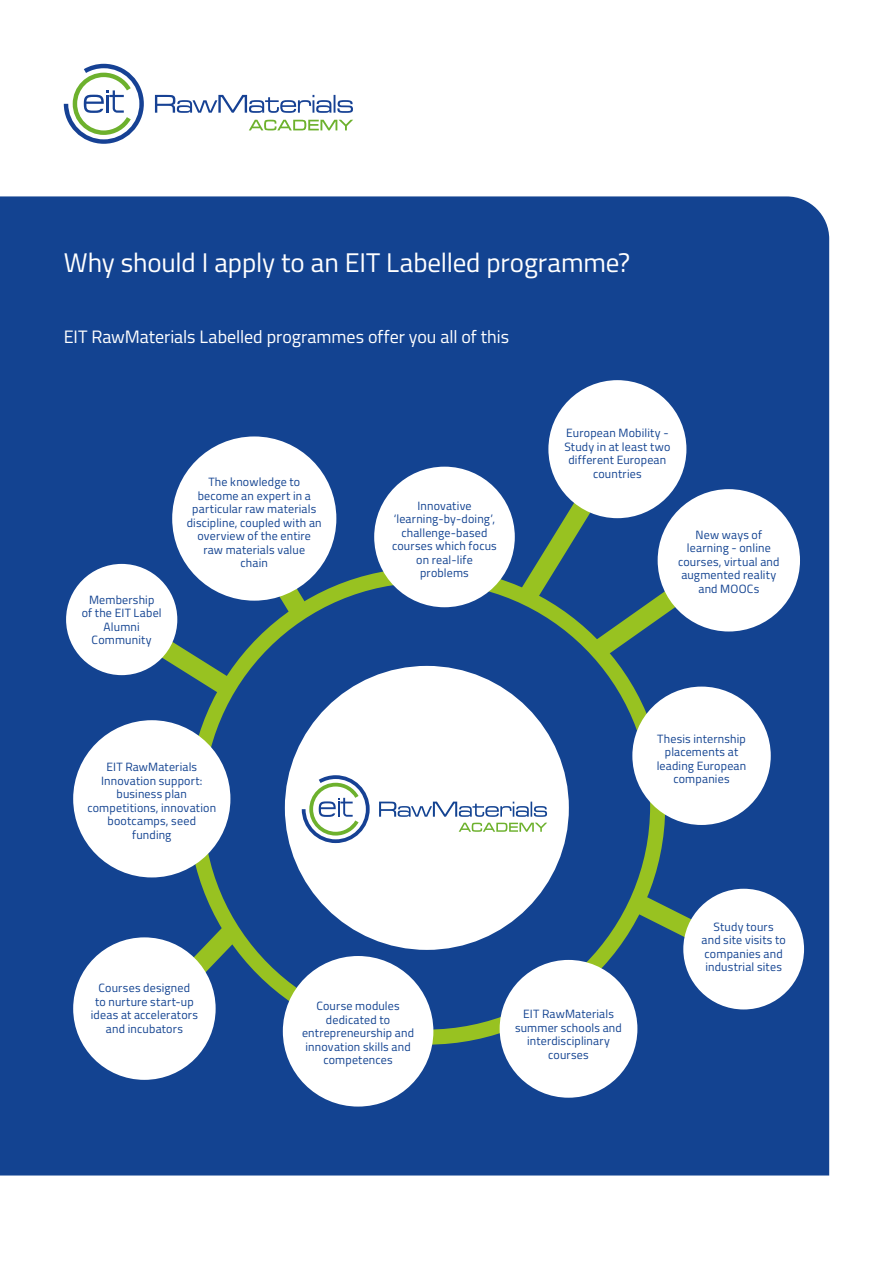
<style>
.page{position:relative;width:893px;height:1263px;background:#fff}
.page>*{position:absolute;margin:0;border:0;box-sizing:border-box;transform-origin:0 0}
.t1{font:27px "Titillium";letter-spacing:-.005em;color:#fff}
.t2{font:18px "Titillium";letter-spacing:-.005em;color:#fff}
.t3{font:12px/13.5px "Titillium";letter-spacing:.015em;color:#134391;text-align:center}
</style>
<div class="page">
<svg style="left:64px;top:64px;width:80px;height:80px"></svg>
<svg style="left:155px;top:95px;width:198px;height:18px"></svg>
<svg style="left:249px;top:120px;width:104px;height:10px"></svg>
<div style="left:0;top:196px;width:829px;height:979px;background:#134391"></div>
<div style="left:285px;top:666px;width:284px;height:284px;background:#fff;border-radius:50%"></div>
<svg style="left:302px;top:775px;width:68px;height:68px"></svg>
<svg style="left:379px;top:802px;width:168px;height:15px"></svg>
<svg style="left:459px;top:823px;width:88px;height:9px"></svg>
<div style="left:73px;top:720px;width:157px;height:157px;background:#fff;border-radius:50%"></div>
<div style="left:374px;top:467px;width:141px;height:140px;background:#fff;border-radius:50%"></div>
<div style="left:283px;top:956px;width:150px;height:150px;background:#fff;border-radius:50%"></div>
<div style="left:500px;top:960px;width:137px;height:138px;background:#fff;border-radius:50%"></div>
<div style="left:632px;top:686px;width:139px;height:139px;background:#fff;border-radius:50%"></div>
<div style="left:548px;top:380px;width:138px;height:138px;background:#fff;border-radius:50%"></div>
<svg style="left:125px;top:613px;width:125px;height:98px;background:#315f78"></svg>
<svg style="left:261px;top:565px;width:64px;height:71px;background:#4b7862"></svg>
<div style="left:66px;top:564px;width:111px;height:111px;background:#fff;border-radius:50%"></div>
<svg style="left:611px;top:877px;width:129px;height:90px;background:#366473"></svg>
<div style="left:683px;top:889px;width:121px;height:120px;background:#fff;border-radius:50%"></div>
<svg style="left:124px;top:907px;width:132px;height:135px;background:#2b5a7c"></svg>
<div style="left:73px;top:937px;width:143px;height:143px;background:#fff;border-radius:50%"></div>
<svg style="left:501px;top:471px;width:207px;height:204px;background:#497190"></svg>
<div style="left:658px;top:489px;width:142px;height:142px;background:#fff;border-radius:50%"></div>
<div style="left:172px;top:436px;width:164px;height:165px;background:#fff;border-radius:50%"></div>
<h1 class="t1" style="left:64px;top:243px;width:568px">Why should I apply to an EIT Labelled programme?</h1>
<h2 class="t2" style="left:64px;top:324px;width:447px">EIT RawMaterials Labelled programmes offer you all of this</h2>
<p class="t3" style="left:82px;top:592px;width:81px">Membership<br>of the EIT Label<br>Alumni<br>Community</p>
<p class="t3" style="left:187px;top:475px;width:136px">The knowledge to become an expert in a particular raw materials discipline, coupled with an overview of the entire raw materials value<br>chain</p>
<p class="t3" style="left:87px;top:760px;width:130px">EIT RawMaterials<br>Innovation support: business plan competitions, innovation bootcamps, seed funding</p>
<p class="t3" style="left:392px;top:498px;width:106px">Innovative ‘learning-by-doing’, challenge-based courses which focus on real-life problems</p>
<p class="t3" style="left:564px;top:425px;width:108px">European Mobility -<br>Study in at least two different European countries</p>
<p class="t3" style="left:678px;top:527px;width:103px">New ways of learning - online courses, virtual and augmented reality and MOOCs</p>
<p class="t3" style="left:657px;top:731px;width:91px">Thesis internship placements at leading European companies</p>
<p class="t3" style="left:701px;top:919px;width:86px">Study tours<br>and site visits to companies and industrial sites</p>
<p class="t3" style="left:91px;top:980px;width:109px">Courses designed<br>to nurture start-up ideas at accelerators and incubators</p>
<p class="t3" style="left:302px;top:999px;width:114px">Course modules dedicated to entrepreneurship and innovation skills and competences</p>
<p class="t3" style="left:515px;top:1007px;width:108px">EIT RawMaterials summer schools and interdisciplinary courses</p>
</div>
